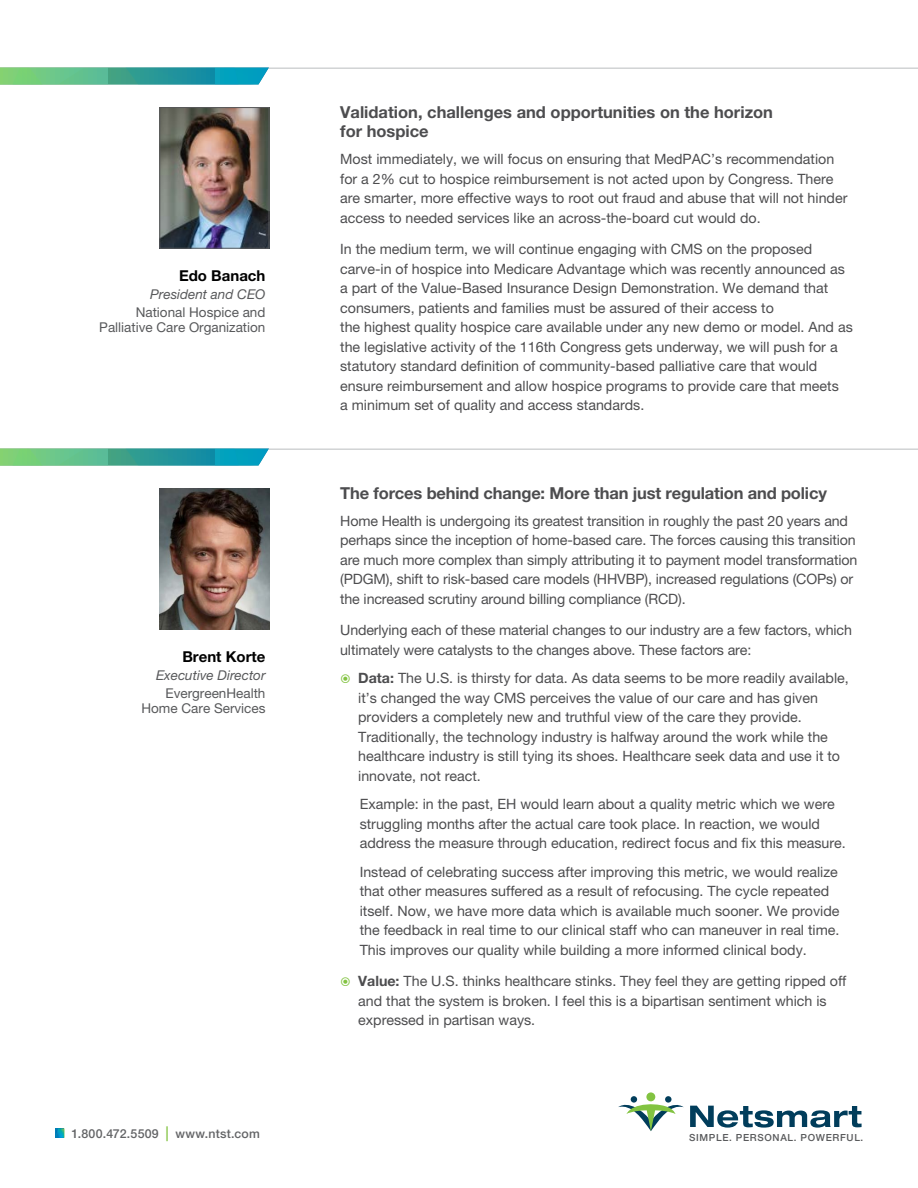
<style>
.page{position:relative;width:918px;height:1188px;background:#fff}
.page>*{position:absolute;margin:0;border:0;box-sizing:border-box;transform-origin:0 0}
.t1{font:700 16.5px/19.5px "Helvetica Neue LT Pro";color:#4d4d4f}
.t2{font:700 15px "Helvetica Neue LT Pro";color:#000}
.t3{font:14.25px/19.5px "Helvetica Neue LT Pro";color:#4d4d4f}
.t4{font:13.5px/15px "Helvetica Neue LT Pro";color:#58595b;text-align:right}
.t5{font:italic 13.5px "Helvetica Neue LT Pro";color:#58595b}
.t6{font:500 12.3px "Helvetica Neue LT Pro";letter-spacing:.02em;color:#636466}
.t7{font:500 9.75px "Helvetica Neue LT Pro";letter-spacing:.065em;color:#595a5c}
.s1{font-size:14.85px;color:#82c341}
.s2{font-weight:700}
</style>
<div class="page">
<svg style="left:690px;top:1106px;width:172px;height:22px"></svg>
<div style="left:631px;top:1096px;width:6px;height:7px;background:#013d5b;border-radius:50%"></div>
<div style="left:665px;top:1096px;width:7px;height:7px;background:#013d5b;border-radius:50%"></div>
<svg style="left:618px;top:1100px;width:66px;height:31px"></svg>
<div style="left:646px;top:1092px;width:9px;height:9px;background:#82c341;border-radius:50%"></div>
<svg style="left:56px;top:1128px;width:8px;height:10px"></svg>
<hr style="left:0;top:448px;width:918px;height:2px;background:#d1d3d4">
<img style="left:160px;top:489px;width:109px;height:140px">
<svg style="left:0;top:448px;width:269px;height:18px;background:#47af9b"></svg>
<hr style="left:0;top:67px;width:918px;height:2px;background:#d1d3d4">
<img style="left:162px;top:109px;width:105px;height:137px">
<div style="left:160px;top:107px;width:109px;height:141px;border:1px solid #58595b"></div>
<svg style="left:0;top:67px;width:269px;height:18px;background:#47af9b"></svg>
<p class="t2" style="left:179px;top:266px;width:88px">Edo Banach</p>
<p class="t5" style="left:150px;top:286px;width:117px">President and CEO</p>
<p class="t4" style="left:99px;top:304px;width:168px">National Hospice and<br>Palliative Care Organization</p>
<p class="t2" style="left:182px;top:647px;width:85px">Brent Korte</p>
<p class="t5" style="left:156px;top:667px;width:111px">Executive Director</p>
<p class="t4" style="left:142px;top:685px;width:125px">EvergreenHealth<br>Home Care Services</p>
<p class="t6" style="left:71px;top:1126px;width:190px">1.800.472.5509 <span class="s1">|</span> www.ntst.com</p>
<p class="t1" style="left:340px;top:102px;width:434px">Validation, challenges and opportunities on the horizon for hospice</p>
<p class="t3" style="left:340px;top:149px;width:509px">Most immediately, we will focus on ensuring that MedPAC’s recommendation for a 2% cut to hospice reimbursement is not acted upon by Congress. There are smarter, more effective ways to root out fraud and abuse that will not hinder access to needed services like an across-the-board cut would do.</p>
<p class="t3" style="left:340px;top:239px;width:514px">In the medium term, we will continue engaging with CMS on the proposed carve-in of hospice into Medicare Advantage which was recently announced as a part of the Value-Based Insurance Design Demonstration. We demand that consumers, patients and families must be assured of their access to<br>the highest quality hospice care available under any new demo or model. And as the legislative activity of the 116th Congress gets underway, we will push for a statutory standard definition of community-based palliative care that would ensure reimbursement and allow hospice programs to provide care that meets<br>a minimum set of quality and access standards.</p>
<p class="t1" style="left:340px;top:483px;width:488px">The forces behind change: More than just regulation and policy</p>
<p class="t3" style="left:340px;top:511px;width:519px">Home Health is undergoing its greatest transition in roughly the past 20 years and perhaps since the inception of home-based care. The forces causing this transition are much more complex than simply attributing it to payment model transformation (PDGM), shift to risk-based care models (HHVBP), increased regulations (COPs) or the increased scrutiny around billing compliance (RCD).</p>
<p class="t3" style="left:340px;top:620px;width:513px">Underlying each of these material changes to our industry are a few factors, which ultimately were catalysts to the changes above. These factors are:</p>
<p class="t3" style="left:358px;top:668px;width:492px"><span class="s2">Data:</span> The U.S. is thirsty for data. As data seems to be more readily available, it’s changed the way CMS perceives the value of our care and has given providers a completely new and truthful view of the care they provide.<br>Traditionally, the technology industry is halfway around the work while the healthcare industry is still tying its shoes. Healthcare seek data and use it to innovate, not react.</p>
<p class="t3" style="left:360px;top:794px;width:488px">Example: in the past, EH would learn about a quality metric which we were struggling months after the actual care took place. In reaction, we would address the measure through education, redirect focus and fix this measure.</p>
<p class="t3" style="left:360px;top:862px;width:481px">Instead of celebrating success after improving this metric, we would realize that other measures suffered as a result of refocusing. The cycle repeated itself. Now, we have more data which is available much sooner. We provide the feedback in real time to our clinical staff who can maneuver in real time.<br>This improves our quality while building a more informed clinical body.</p>
<p class="t3" style="left:358px;top:971px;width:490px"><span class="s2">Value:</span> The U.S. thinks healthcare stinks. They feel they are getting ripped off and that the system is broken. I feel this is a bipartisan sentiment which is expressed in partisan ways.</p>
<p class="t7" style="left:689px;top:1132px;width:176px">SIMPLE. PERSONAL. POWERFUL.</p>
</div>
